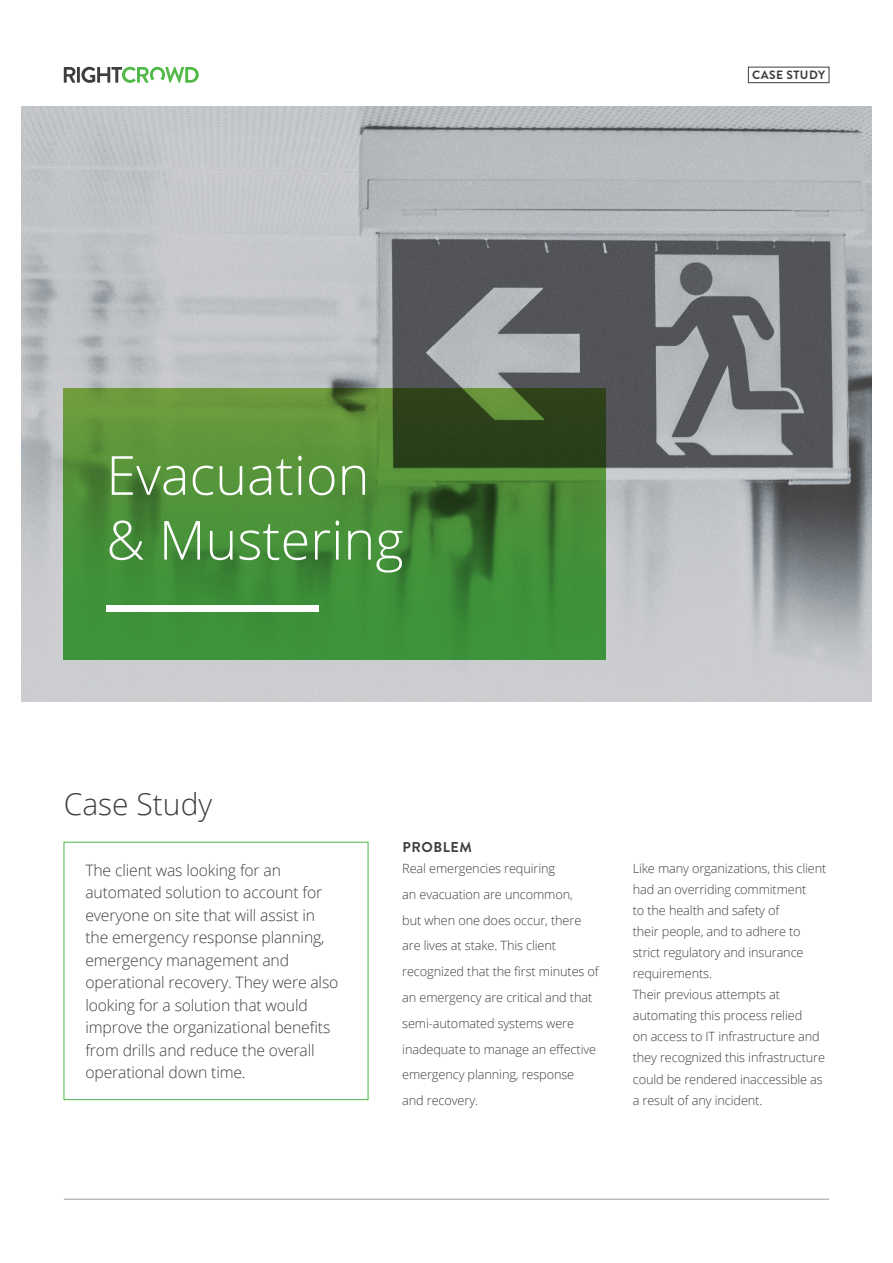
<style>
.page{position:relative;width:893px;height:1263px;background:#fff}
.page>*{position:absolute;margin:0;border:0;box-sizing:border-box;transform-origin:0 0}
.t1{font:300 54px/64.8px "Open Sans";color:#fff}
.t2{font:300 30px "Open Sans";color:#3e3e3f}
.Summary{font:300 15.75px/22.5px "Open Sans";letter-spacing:-.01em;color:#3e3e3f}
.t3{font:700 14.25px "Brandon Grotesque";letter-spacing:.04em;color:#3e3e3f}
.Body{font:300 12.75px/21px "Open Sans";letter-spacing:-.01em;color:#3e3e3f}
.t4{font:700 12px "Brandon Grotesque";letter-spacing:.04em;color:#3e3e3f}
</style>
<div class="page">
<svg style="left:64px;top:67px;width:11px;height:16px"></svg>
<hr style="left:77px;top:67px;width:3px;height:16px;background:#3e3e3f">
<svg style="left:81px;top:67px;width:118px;height:16px"></svg>
<div style="left:748px;top:67px;width:81px;height:16px;border:1px solid #3e3e3f"></div>
<hr style="left:64px;top:1199px;width:765px;height:1px;background:#9d9fa2">
<img style="left:21px;top:106px;width:851px;height:596px">
<svg style="left:64px;top:388px;width:541px;height:271px;background:#468635"></svg>
<div style="left:106px;top:605px;width:213px;height:6px;background:#fff"></div>
<div style="left:64px;top:842px;width:304px;height:258px;border:1px solid #4cb848"></div>
<p class="t1" style="left:106px;top:441px;width:299px">Evacuation &amp; Mustering</p>
<h2 class="t2" style="left:64px;top:783px;width:150px">Case Study</h2>
<p class="t4" style="left:752px;top:67px;width:75px">CASE STUDY</p>
<p class="Summary" style="left:85px;top:858px;width:255px">The client was looking for an automated solution to account for everyone on site that will assist in the emergency response planning, emergency management and operational recovery. They were also looking for a solution that would improve the organizational benefits from drills and reduce the overall operational down time.</p>
<h3 class="t3" style="left:402px;top:837px;width:71px">PROBLEM</h3>
<p class="Body" style="left:402px;top:855px;width:198px;line-height:25.8px">Real emergencies requiring<br>an evacuation are uncommon,<br>but when one does occur, there are lives at stake. This client recognized that the first minutes of an emergency are critical and that semi-automated systems were inadequate to manage an effective emergency planning, response and recovery.</p>
<p class="Body" style="left:633px;top:857px;width:195px">Like many organizations, this client had an overriding commitment<br>to the health and safety of<br>their people, and to adhere to strict regulatory and insurance requirements.<br>Their previous attempts at automating this process relied<br>on access to IT infrastructure and they recognized this infrastructure could be rendered inaccessible as a result of any incident.</p>
</div>
